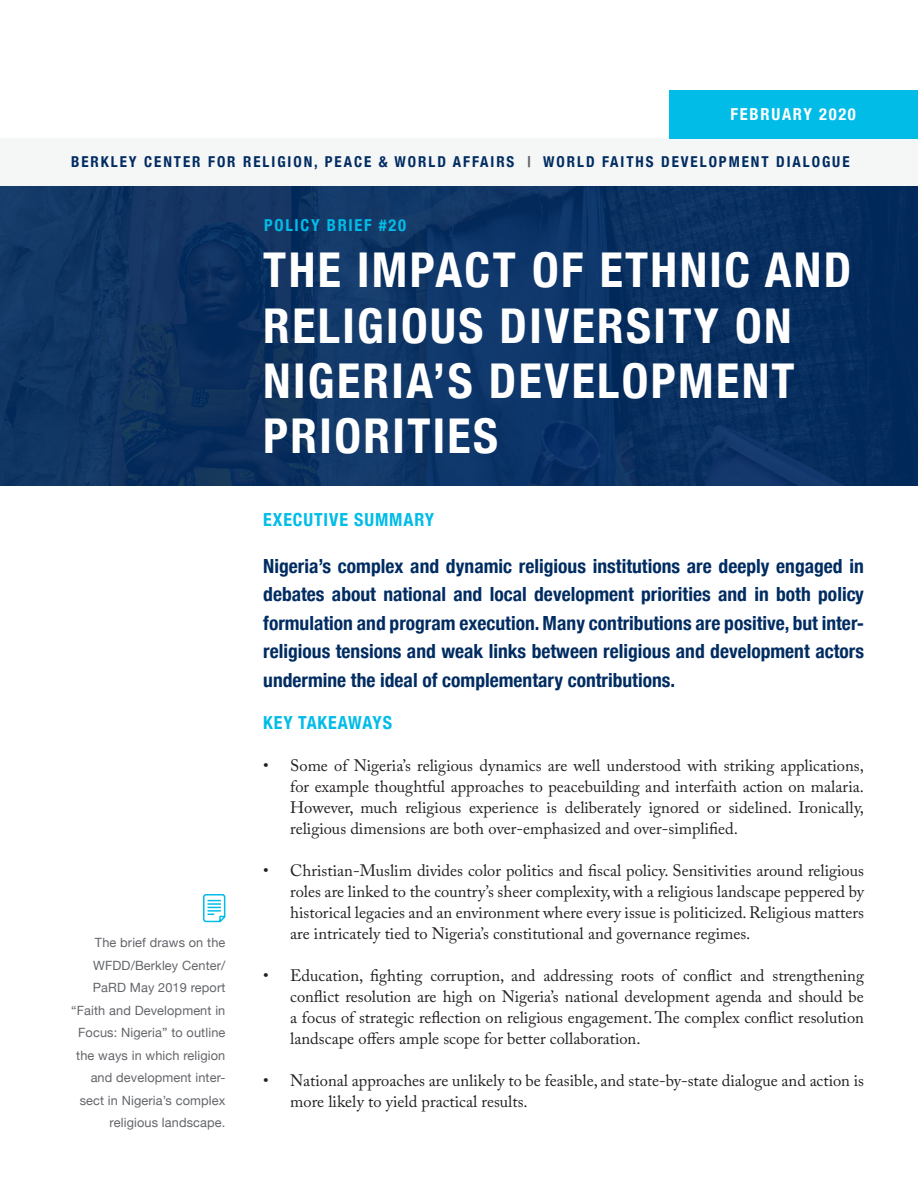
<style>
.page{position:relative;width:918px;height:1188px;background:#fff}
.page>*{position:absolute;margin:0;border:0;box-sizing:border-box;transform-origin:0 0}
.t1{font:700 condensed 48px/55.2px "Helvetica Neue";letter-spacing:.05em;color:#fff}
.t2{font:700 condensed 19.5px/28.5px "Helvetica Neue";color:#002c62;text-align:justify}
.t3{font:700 condensed 18px "Helvetica Neue";letter-spacing:.05em;color:#02bce8}
.t4{font:16.5px/21px "Adobe Caslon Pro";color:#231f20;text-align:justify}
.t5{font:700 condensed 16.5px "Helvetica Neue";letter-spacing:.1em;color:#02bce8}
.t6{font:700 condensed 16.5px "Helvetica Neue";letter-spacing:.1em;color:#fff}
.t7{font:700 condensed 15px "Helvetica Neue";letter-spacing:.13em;color:#002c62}
.t8{font:12.75px/22.5px "Helvetica Neue";letter-spacing:.01em;color:#63656a;text-align:right}
.s1{color:#63656a}
</style>
<div class="page">
<div style="left:0;top:138px;width:918px;height:48px;background:#f5f6f6"></div>
<div style="left:669px;top:90px;width:249px;height:48px;background:#02bce8"></div>
<div style="left:0;top:186px;width:918px;height:300px;background:#0d3362"></div>
<svg style="left:203px;top:894px;width:23px;height:29px"></svg>
<p class="t6" style="left:731px;top:101px;width:127px">FEBRUARY 2020</p>
<p class="t7" style="left:71px;top:149px;width:780px">BERKLEY CENTER FOR RELIGION, PEACE &amp; WORLD AFFAIRS <span class="s1">|</span> WORLD FAITHS DEVELOPMENT DIALOGUE</p>
<p class="t5" style="left:264px;top:211px;width:143px">POLICY BRIEF #20</p>
<h1 class="t1" style="left:263px;top:239px;width:590px">THE IMPACT OF ETHNIC AND<br>RELIGIOUS DIVERSITY ON<br>NIGERIA’S DEVELOPMENT<br>PRIORITIES</h1>
<p class="t8" style="left:71px;top:932px;width:156px">The brief draws on the<br>WFDD/Berkley Center/<br>PaRD May 2019 report “Faith and Development in<br>Focus: Nigeria” to outline the ways in which religion and development inter&shy;sect in Nigeria’s complex religious landscape.</p>
<p class="t3" style="left:263px;top:505px;width:173px">EXECUTIVE SUMMARY</p>
<p class="t2" style="left:263px;top:550px;width:602px">Nigeria’s complex and dynamic religious institutions are deeply engaged in debates about national and local development priorities and in both policy formulation and program execution. Many contributions are positive, but inter&shy;religious tensions and weak links between religious and development actors undermine the ideal of complementary contributions.</p>
<p class="t3" style="left:263px;top:708px;width:130px">KEY TAKEAWAYS</p>
<p class="t4" style="left:290px;top:755px;width:575px;text-indent:-27px">• Some of Nigeria’s religious dynamics are well understood with striking applications, for example thoughtful approaches to peacebuilding and interfaith action on malaria.<br>However, much religious experience is deliberately ignored or sidelined. Ironically, religious dimensions are both over-emphasized and over-simplified.</p>
<p class="t4" style="left:290px;top:860px;width:575px;text-indent:-27px">• Christian-Muslim divides color politics and fiscal policy. Sensitivities around religious roles are linked to the country’s sheer complexity, with a religious landscape peppered by historical legacies and an environment where every issue is politicized. Religious matters are intricately tied to Nigeria’s constitutional and governance regimes.</p>
<p class="t4" style="left:290px;top:965px;width:575px;text-indent:-27px">• Education, fighting corruption, and addressing roots of conflict and strengthening conflict resolution are high on Nigeria’s national development agenda and should be a focus of strategic reflection on religious engagement. The complex conflict resolution landscape offers ample scope for better collaboration.</p>
<p class="t4" style="left:290px;top:1070px;width:575px;text-indent:-27px">• National approaches are unlikely to be feasible, and state-by-state dialogue and action is more likely to yield practical results.</p>
</div>
